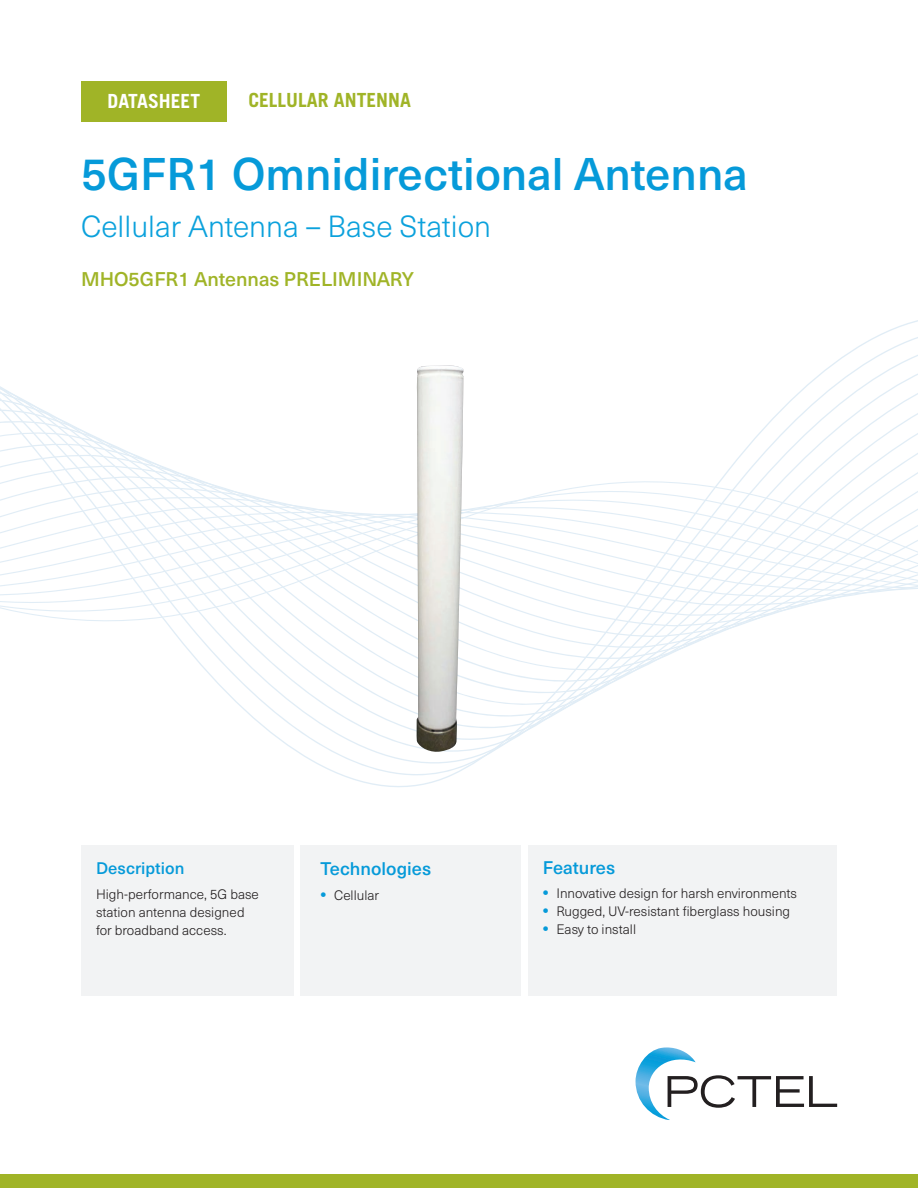
<style>
.page{position:relative;width:918px;height:1188px;background:#fff}
.page>*{position:absolute;margin:0;border:0;box-sizing:border-box;transform-origin:0 0}
.t1{font:500 45px "Neue Haas Unica W1 G";color:#069ad9}
.t2{font:300 30px "Neue Haas Unica W1 G";color:#0ba1dc}
.t3{font:500 19.5px "Neue Haas Unica W1 G";color:#a0b427}
.DOCUMENT_HEADER{font:700 19.5px "Trade Gothic LT Std";color:#fff}
.product_number_-_cover{font:700 19.5px "Trade Gothic LT Std";color:#a0b427}
.Bullet_list{font:500 18px "Neue Haas Unica W1 G";color:#069ad9}
.Bullet_list-2{font:500 16.5px "Neue Haas Unica W1 G";color:#069ad9}
.BODY_BULLETS{font:300 13.5px/18px "Neue Haas Unica W1 G";color:#231f20}
.s1{font-weight:800;font-size:15px;color:#069ad9}
</style>
<div class="page">
<svg style="left:0;top:320px;width:918px;height:467px"></svg>
<div style="left:81px;top:846px;width:213px;height:150px;background:#f2f3f4"></div>
<div style="left:528px;top:846px;width:309px;height:150px;background:#f2f3f4"></div>
<div style="left:301px;top:846px;width:220px;height:150px;background:#f2f3f4"></div>
<div style="left:0;top:1174px;width:918px;height:14px;background:#a0b427"></div>
<svg style="left:635px;top:1047px;width:202px;height:73px"></svg>
<div style="left:81px;top:81px;width:146px;height:41px;background:#a0b427"></div>
<img style="left:416px;top:365px;width:47px;height:388px">
<p class="DOCUMENT_HEADER" style="left:108px;top:89px;width:94px">DATASHEET</p>
<p class="product_number_-_cover" style="left:248px;top:88px;width:164px">CELLULAR ANTENNA</p>
<p class="DOCUMENT_HEADER" style="left:97px;top:89px;width:94px">DATASHE T</p>
<p class="t1" style="left:81px;top:140px;width:668px">5GFR1 Omnidirectional Antenna</p>
<p class="t2" style="left:81px;top:205px;width:412px">Cellular Antenna – Base Station</p>
<p class="t3" style="left:81px;top:264px;width:335px">MHO5GFR1 Antennas PRELIMINARY</p>
<p class="Bullet_list-2" style="left:96px;top:856px;width:90px">Description</p>
<p class="BODY_BULLETS" style="left:96px;top:884px;width:164px">High-performance, 5G base station antenna designed for broadband access.</p>
<p class="Bullet_list" style="left:321px;top:855px;width:112px">Technologies</p>
<p class="BODY_BULLETS" style="left:321px;top:885px;width:60px"><span class="s1">•</span> Cellular</p>
<p class="Bullet_list" style="left:543px;top:854px;width:74px">Features</p>
<p class="BODY_BULLETS" style="left:543px;top:884px;width:256px"><span class="s1">•</span> Innovative design for harsh environments</p>
<p class="BODY_BULLETS" style="left:543px;top:902px;width:249px"><span class="s1">•</span> Rugged, UV-resistant fiberglass housing</p>
<p class="BODY_BULLETS" style="left:543px;top:920px;width:95px"><span class="s1">•</span> Easy to install</p>
</div>
